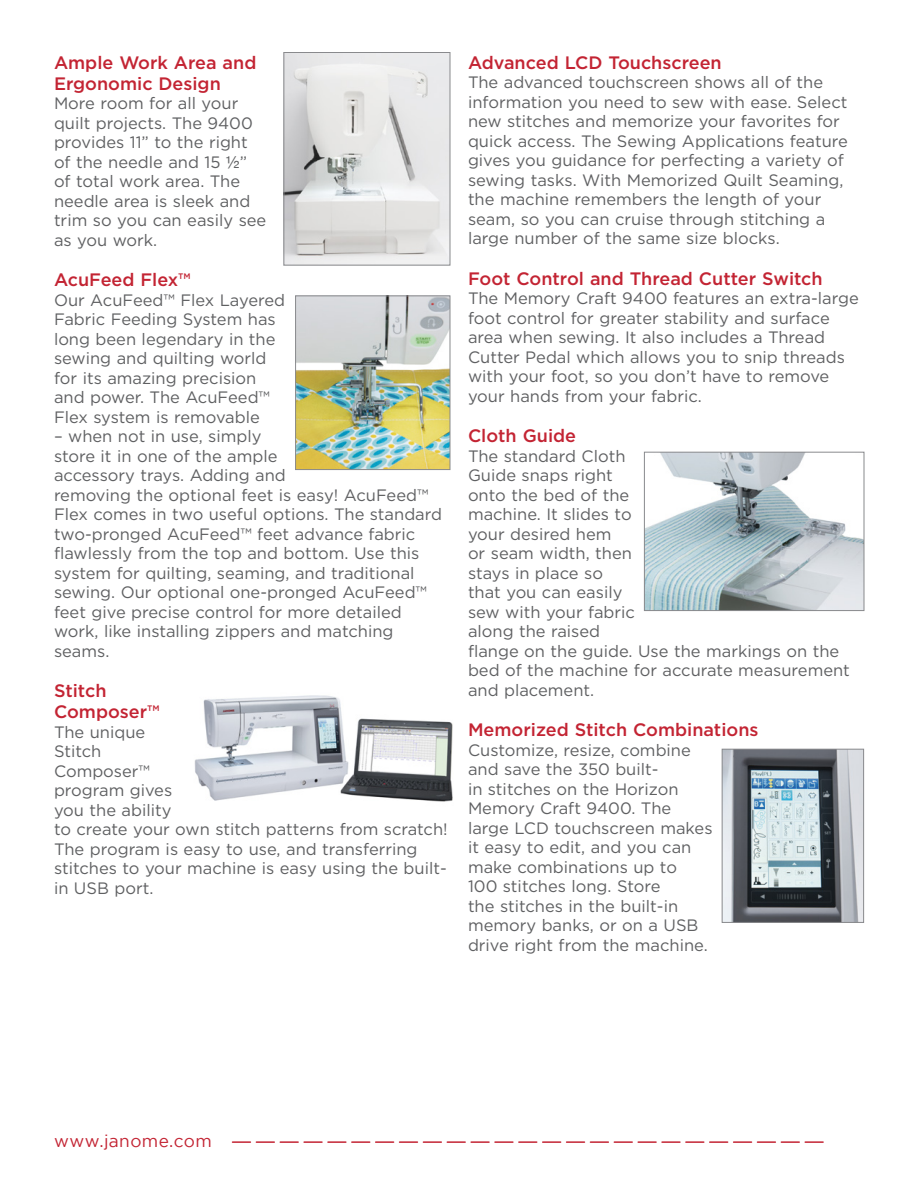
<style>
.page{position:relative;width:918px;height:1188px;background:#fff}
.page>*{position:absolute;margin:0;border:0;box-sizing:border-box;transform-origin:0 0}
.t1{font:500 18px/21px "Gotham HTF";color:#c32433}
.t2{font:17.25px "Gotham";letter-spacing:.025em;color:#c32433}
.t3{font:16.5px/19.5px "Gotham HTF";color:#5f6062}
.s1{font-family:"Helvetica Neue"}
</style>
<div class="page">
<svg style="left:232px;top:1141px;width:591px;height:2px"></svg>
<img style="left:286px;top:54px;width:162px;height:210px">
<div style="left:284px;top:52px;width:166px;height:214px;border:1px solid #898a8d"></div>
<img style="left:297px;top:298px;width:151px;height:170px">
<div style="left:295px;top:296px;width:155px;height:174px;border:1px solid #898a8d"></div>
<img style="left:194px;top:695px;width:259px;height:107px">
<img style="left:724px;top:751px;width:138px;height:170px">
<div style="left:722px;top:749px;width:142px;height:174px;border:1px solid #898a8d"></div>
<img style="left:646px;top:454px;width:216px;height:155px">
<div style="left:644px;top:452px;width:220px;height:159px;border:1px solid #898a8d"></div>
<p class="t1" style="left:54px;top:52px;width:204px">Ample Work Area and<br>Ergonomic Design</p>
<p class="t3" style="left:54px;top:94px;width:214px">More room for all your quilt projects. The 9400 provides 11” to the right of the needle and 15 <span class="s1">½</span>” of total work area. The needle area is sleek and trim so you can easily see as you work.</p>
<p class="t1" style="left:54px;top:269px;width:138px">AcuFeed Flex™</p>
<p class="t3" style="left:54px;top:290px;width:233px">Our AcuFeed™ Flex Layered<br>Fabric Feeding System has long been legendary in the sewing and quilting world for its amazing precision and power. The AcuFeed™<br>Flex system is removable</p>
<p class="t3" style="left:54px;top:427px;width:390px">– when not in use, simply<br>store it in one of the ample<br>accessory trays. Adding and<br>removing the optional feet is easy! AcuFeed™ Flex comes in two useful options. The standard two-pronged AcuFeed™ feet advance fabric flawlessly from the top and bottom. Use this system for quilting, seaming, and traditional sewing. Our optional one-pronged AcuFeed™ feet give precise control for more detailed work, like installing zippers and matching seams.</p>
<p class="t1" style="left:54px;top:680px;width:107px">Stitch<br>Composer™</p>
<p class="t3" style="left:54px;top:722px;width:395px">The unique<br>Stitch<br>Composer™<br>program gives<br>you the ability<br>to create your own stitch patterns from scratch!<br>The program is easy to use, and transferring stitches to your machine is easy using the built&shy;in USB port.</p>
<p class="t1" style="left:468px;top:52px;width:255px">Advanced LCD Touchscreen</p>
<p class="t3" style="left:468px;top:73px;width:382px">The advanced touchscreen shows all of the information you need to sew with ease. Select new stitches and memorize your favorites for quick access. The Sewing Applications feature gives you guidance for perfecting a variety of sewing tasks. With Memorized Quilt Seaming, the machine remembers the length of your seam, so you can cruise through stitching a large number of the same size blocks.</p>
<p class="t1" style="left:468px;top:268px;width:356px">Foot Control and Thread Cutter Switch</p>
<p class="t3" style="left:468px;top:289px;width:392px">The Memory Craft 9400 features an extra-large foot control for greater stability and surface area when sewing. It also includes a Thread Cutter Pedal which allows you to snip threads with your foot, so you don’t have to remove your hands from your fabric.</p>
<p class="t1" style="left:468px;top:425px;width:110px">Cloth Guide</p>
<p class="t3" style="left:468px;top:446px;width:383px">The standard Cloth<br>Guide snaps right<br>onto the bed of the<br>machine. It slides to<br>your desired hem<br>or seam width, then<br>stays in place so<br>that you can easily<br>sew with your fabric<br>along the raised<br>flange on the guide. Use the markings on the bed of the machine for accurate measurement and placement.</p>
<p class="t1" style="left:468px;top:719px;width:292px">Memorized Stitch Combinations</p>
<p class="t3" style="left:468px;top:740px;width:246px">Customize, resize, combine and save the 350 built-<br>in stitches on the Horizon<br>Memory Craft 9400. The large LCD touchscreen makes it easy to edit, and you can make combinations up to<br>100 stitches long. Store<br>the stitches in the built-in memory banks, or on a USB drive right from the machine.</p>
<p class="t2" style="left:54px;top:1131px;width:159px">www.janome.com</p>
</div>
